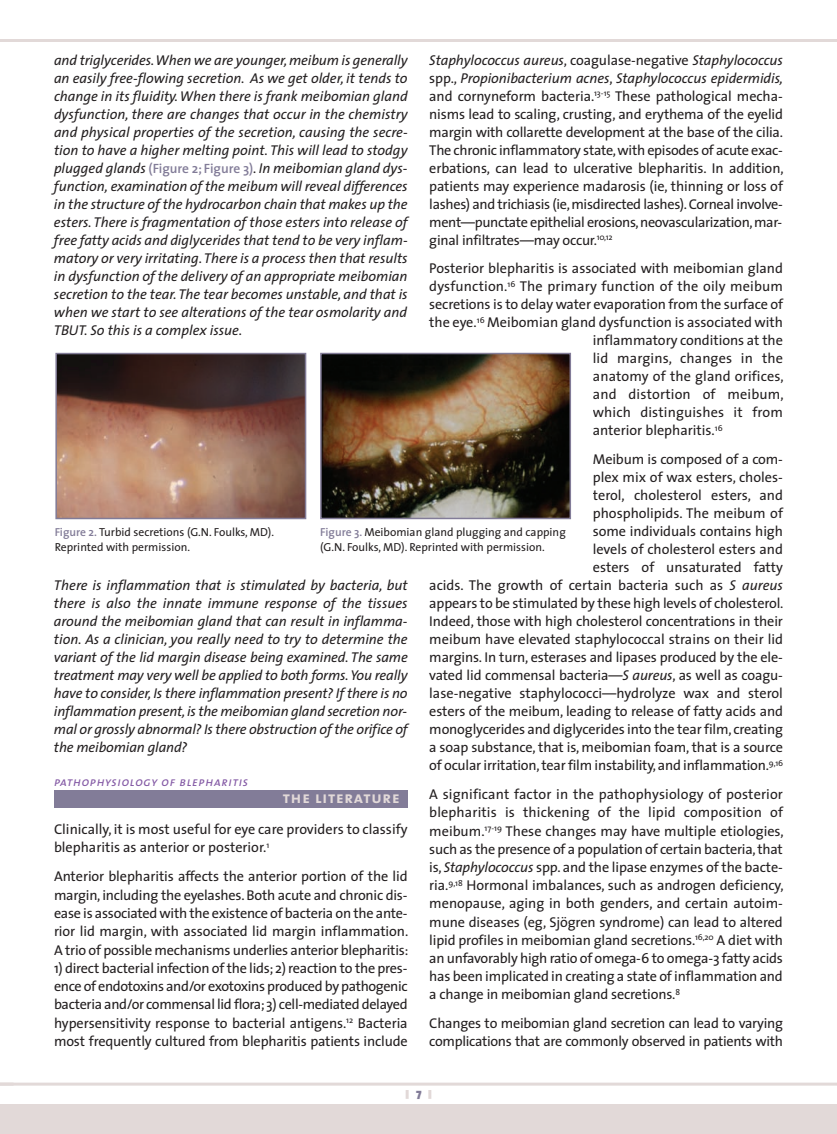
<style>
.page{position:relative;width:837px;height:1134px;background:#fff}
.page>*{position:absolute;margin:0;border:0;box-sizing:border-box;transform-origin:0 0}
.t1{font:16.5px "The Sans Bold Caps";letter-spacing:.05em;color:#e2d9d8}
.t2{font:14.25px/18px "The Sans";letter-spacing:-.01em;color:#231f20;text-align:justify}
.t3{font:italic 14.25px/18px "The Sans";letter-spacing:-.01em;color:#231f20;text-align:justify}
.t4{font:14.25px "The Sans";letter-spacing:.01em;color:#231f20}
.t5{font:italic 12.75px "The Sans Caps";letter-spacing:.05em;color:#845aa5}
.t6{font:900 12px "The Sans";color:#827c98}
.t7{font:11.7px/14.5px "The Sans";color:#231f20}
.s1{font-weight:600;font-style:normal;font-size:13.5px;color:#827c98}
.s2{font-style:italic}
.s3{font-weight:600;color:#827c98}
</style>
<div class="page">
<div style="left:54px;top:791px;width:353px;height:17px;background:#827c98"></div>
<hr style="left:0;top:1083px;width:837px;height:3px;background:#e2d9d8">
<div style="left:0;top:1104px;width:837px;height:30px;background:#e2d9d8"></div>
<svg style="left:428px;top:1090px;width:3px;height:9px"></svg>
<svg style="left:406px;top:1090px;width:3px;height:9px"></svg>
<hr style="left:0;top:39px;width:837px;height:3px;background:#e2d9d8">
<img style="left:58px;top:356px;width:245px;height:160px">
<div style="left:55px;top:353px;width:251px;height:166px;border:2px solid #827c98"></div>
<img style="left:323px;top:356px;width:245px;height:160px">
<div style="left:320px;top:353px;width:251px;height:166px;border:2px solid #827c98"></div>
<p class="t3" style="left:54px;top:52px;width:355px">and triglycerides.When we are younger,meibum is generally an easily free-flowing secretion. As we get older, it tends to change in its fluidity.When there is frank meibomian gland dysfunction, there are changes that occur in the chemistry and physical properties of the secretion, causing the secre&shy;tion to have a higher melting point. This will lead to stodgy plugged glands <span class="s1">(Figure 2; Figure 3)</span>. In meibomian gland dys&shy;function, examination of the meibum will reveal differences in the structure of the hydrocarbon chain that makes up the esters. There is fragmentation of those esters into release of free fatty acids and diglycerides that tend to be very inflam&shy;matory or very irritating.There is a process then that results in dysfunction of the delivery of an appropriate meibomian secretion to the tear. The tear becomes unstable, and that is when we start to see alterations of the tear osmolarity and TBUT. So this is a complex issue.</p>
<p class="t2" style="left:429px;top:52px;width:356px"><span class="s2">Staphylococcus aureus</span>, coagulase-negative <span class="s2">Staphylococcus </span>spp., <span class="s2">Propionibacterium acnes</span>, <span class="s2">Staphylococcus epidermidis, </span>and cornyneform bacteria.<sup>13-15</sup> These pathological mecha&shy;nisms lead to scaling, crusting, and erythema of the eyelid margin with collarette development at the base of the cilia.<br>The chronic inflammatory state,with episodes of acute exac&shy;erbations, can lead to ulcerative blepharitis. In addition, patients may experience madarosis (ie, thinning or loss of lashes) and trichiasis (ie,misdirected lashes).Corneal involve&shy;ment—punctate epithelial erosions,neovascularization,mar&shy;ginal infiltrates—may occur.<sup>10,12</sup></p>
<p class="t2" style="left:429px;top:261px;width:355px">Posterior blepharitis is associated with meibomian gland</p>
<p class="t4" style="left:429px;top:280px;width:355px">dysfunction.<sup>16</sup> The primary function of the oily meibum</p>
<p class="t2" style="left:429px;top:297px;width:355px">secretions is to delay water evaporation from the surface of</p>
<p class="t2" style="left:429px;top:315px;width:355px">the eye.<sup>16</sup> Meibomian gland dysfunction is associated with</p>
<p class="t2" style="left:593px;top:333px;width:192px">inflammatory conditions at the</p>
<p class="t4" style="left:593px;top:352px;width:192px">lid margins, changes in the</p>
<p class="t4" style="left:593px;top:370px;width:192px">anatomy of the gland orifices,</p>
<p class="t4" style="left:593px;top:388px;width:192px">and distortion of meibum,</p>
<p class="t4" style="left:593px;top:406px;width:192px">which distinguishes it from</p>
<p class="t2" style="left:593px;top:423px;width:131px">anterior blepharitis.<sup>16</sup></p>
<p class="t2" style="left:429px;top:452px;width:356px;text-align:right">Meibum is composed of a com-<br>plex mix of wax esters, choles-<br>terol, cholesterol esters, and<br>phospholipids. The meibum of<br>some individuals contains high<br>levels of cholesterol esters and<br>esters of unsaturated fatty<br>acids. The growth of certain bacteria such as <span class="s2">S aureus </span>appears to be stimulated by these high levels of cholesterol.<br>Indeed, those with high cholesterol concentrations in their meibum have elevated staphylococcal strains on their lid margins. In turn, esterases and lipases produced by the ele&shy;vated lid commensal bacteria—<span class="s2">S aureus</span>, as well as coagu&shy;lase-negative staphylococci—hydrolyze wax and sterol esters of the meibum, leading to release of fatty acids and monoglycerides and diglycerides into the tear film, creating a soap substance, that is, meibomian foam, that is a source of ocular irritation, tear film instability, and inflammation.<sup>9,16</sup></p>
<p class="t2" style="left:429px;top:787px;width:356px">A significant factor in the pathophysiology of posterior blepharitis is thickening of the lipid composition of meibum.<sup>17-19</sup> These changes may have multiple etiologies, such as the presence of a population of certain bacteria, that is, <span class="s2">Staphylococcus</span> spp. and the lipase enzymes of the bacte&shy;ria.<sup>9,18</sup> Hormonal imbalances, such as androgen deficiency, menopause, aging in both genders, and certain autoim&shy;mune diseases (eg, Sjögren syndrome) can lead to altered lipid profiles in meibomian gland secretions.<sup>16,20</sup> A diet with an unfavorably high ratio of omega-6 to omega-3 fatty acids has been implicated in creating a state of inflammation and a change in meibomian gland secretions.<sup>8</sup></p>
<p class="t2" style="left:429px;top:1015px;width:355px">Changes to meibomian gland secretion can lead to varying complications that are commonly observed in patients with</p>
<p class="t7" style="left:55px;top:526px;width:221px"><span class="s3">Figure 2.</span> Turbid secretions (G.N. Foulks, MD).<br>Reprinted with permission.</p>
<p class="t7" style="left:320px;top:526px;width:247px"><span class="s3">Figure 3.</span> Meibomian gland plugging and capping (G.N. Foulks, MD). Reprinted with permission.</p>
<p class="t3" style="left:54px;top:578px;width:355px">There is inflammation that is stimulated by bacteria, but there is also the innate immune response of the tissues around the meibomian gland that can result in inflamma&shy;tion. As a clinician, you really need to try to determine the variant of the lid margin disease being examined. The same treatment may very well be applied to both forms. You really have to consider, Is there inflammation present? If there is no inflammation present,is the meibomian gland secretion nor&shy;mal or grossly abnormal? Is there obstruction of the orifice of the meibomian gland?</p>
<p class="t5" style="left:54px;top:774px;width:196px">pathophysiology of blepharitis</p>
<p class="t1" style="left:283px;top:788px;width:118px">the literature</p>
<p class="t2" style="left:54px;top:821px;width:355px">Clinically, it is most useful for eye care providers to classify blepharitis as anterior or posterior.<sup>1</sup></p>
<p class="t2" style="left:54px;top:869px;width:356px">Anterior blepharitis affects the anterior portion of the lid margin,including the eyelashes. Both acute and chronic dis&shy;ease is associated with the existence of bacteria on the ante&shy;rior lid margin, with associated lid margin inflammation.<br>A trio of possible mechanisms underlies anterior blepharitis:</p>
<p class="t2" style="left:54px;top:960px;width:355px">1) direct bacterial infection of the lids;2) reaction to the pres&shy;ence of endotoxins and/or exotoxins produced by pathogenic bacteria and/or commensal lid flora;3) cell-mediated delayed hypersensitivity response to bacterial antigens.<sup>12</sup> Bacteria most frequently cultured from blepharitis patients include</p>
<p class="t6" style="left:416px;top:1089px;width:7px">7</p>
</div>
